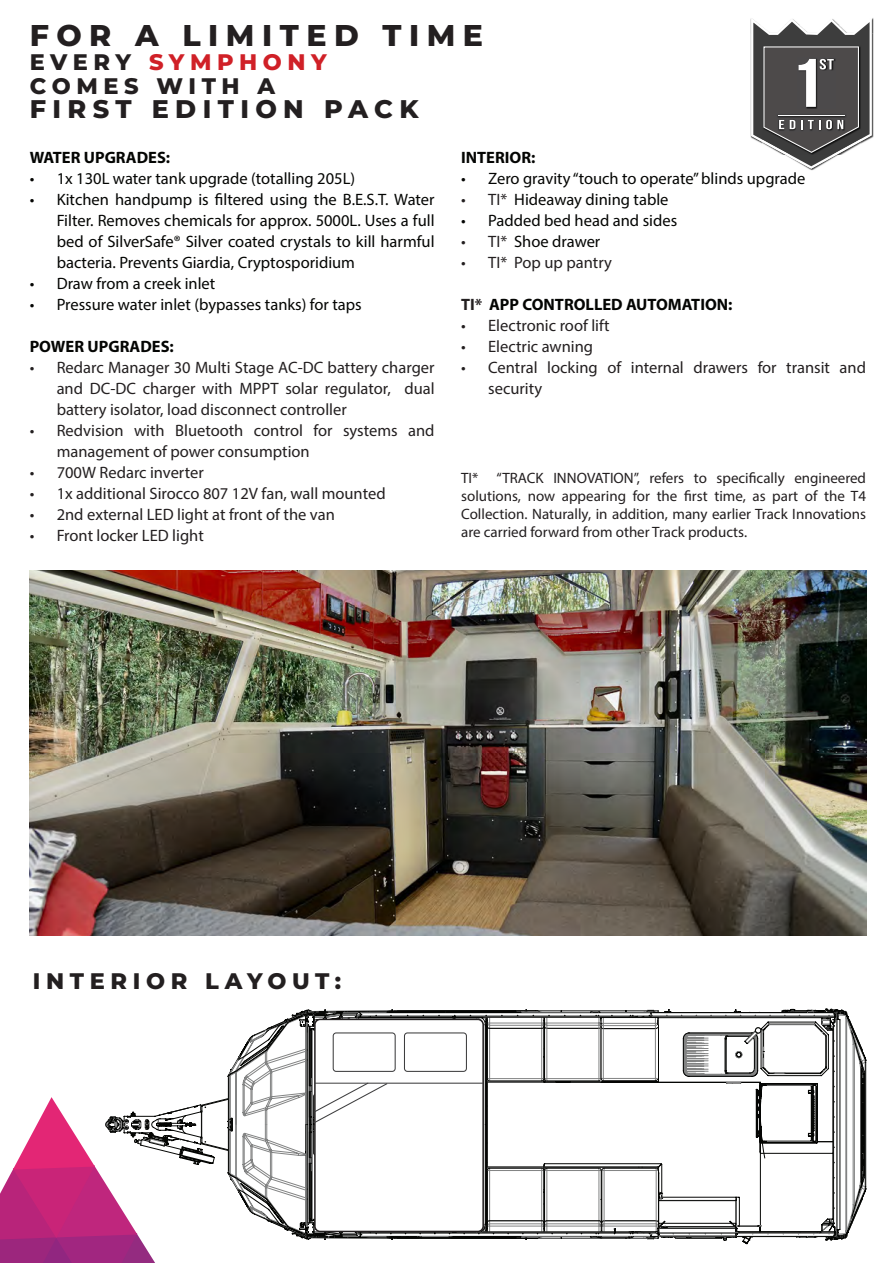
<style>
.page{position:relative;width:893px;height:1263px;background:#fff}
.page>*{position:absolute;margin:0;border:0;box-sizing:border-box;transform-origin:0 0}
.t1{font:800 30px "Montserrat";letter-spacing:.25em;color:#231f20}
.t2{font:800 25.5px "Montserrat";letter-spacing:.25em;color:#231f20}
.t3{font:800 22.5px "Montserrat";letter-spacing:.25em;color:#231f20}
.t4{font:800 22.5px "Montserrat";letter-spacing:.245em;color:#d02027}
.t5{font:16.5px/21px "Myriad Pro";color:#231f20}
.t6{font:16.5px/21px "Myriad Pro";color:#040503;text-align:justify}
.t7{font:700 16.5px "Myriad Pro";color:#040503}
.t8{font:15px/18px "Myriad Pro";color:#231f20;text-align:justify}
.s1{color:#231f20}
</style>
<div class="page">
<img style="left:30px;top:570px;width:836px;height:365px">
<img style="left:750px;top:18px;width:124px;height:15px">
<img style="left:750px;top:33px;width:1px;height:105px">
<img style="left:872px;top:33px;width:2px;height:105px">
<svg style="left:751px;top:18px;width:121px;height:151px"></svg>
<img style="left:777px;top:114px;width:70px;height:4px">
<hr style="left:778px;top:115px;width:67px;height:1px;background:#fff">
<svg style="left:0;top:1009px;width:866px;height:254px"></svg>
<p class="t1" style="left:30px;top:13px;width:455px">FOR A LIMITED TIME</p>
<p class="t4" style="left:30px;top:45px;width:299px"><span class="s1">EVERY</span> SYMPHONY</p>
<p class="t3" style="left:30px;top:69px;width:247px">COMES WITH A</p>
<p class="t2" style="left:30px;top:90px;width:390px">FIRST EDITION PACK</p>
<p class="t7" style="left:30px;top:147px;width:142px">WATER UPGRADES:</p>
<p class="t6" style="left:30px;top:168px;width:327px">• 1x 130L water tank upgrade (totalling 205L)</p>
<p class="t6" style="left:57px;top:189px;width:379px;text-indent:-27px">• Kitchen handpump is filtered using the B.E.S.T. Water Filter. Removes chemicals for approx. 5000L. Uses a full bed of SilverSafe® Silver coated crystals to kill harmful bacteria. Prevents Giardia, Cryptosporidium</p>
<p class="t6" style="left:30px;top:273px;width:187px">• Draw from a creek inlet</p>
<p class="t6" style="left:30px;top:294px;width:334px">• Pressure water inlet (bypasses tanks) for taps</p>
<p class="t7" style="left:30px;top:336px;width:146px">POWER UPGRADES:</p>
<p class="t5" style="left:57px;top:357px;width:379px;text-align:justify;text-indent:-27px">• Redarc Manager 30 Multi Stage AC-DC battery charger and DC-DC charger with MPPT solar regulator, dual battery isolator, load disconnect controller</p>
<p class="t5" style="left:57px;top:420px;width:379px;text-indent:-27px">• Redvision with Bluetooth control for systems and management of power consumption</p>
<p class="t5" style="left:30px;top:462px;width:176px">• 700W Redarc inverter</p>
<p class="t5" style="left:30px;top:483px;width:357px">• 1x additional Sirocco 807 12V fan, wall mounted</p>
<p class="t5" style="left:30px;top:504px;width:307px">• 2nd external LED light at front of the van</p>
<p class="t5" style="left:30px;top:525px;width:176px">• Front locker LED light</p>
<p class="t7" style="left:461px;top:147px;width:76px">INTERIOR:</p>
<p class="t6" style="left:461px;top:168px;width:346px">• Zero gravity “touch to operate” blinds upgrade</p>
<p class="t6" style="left:461px;top:189px;width:209px"><span class="s1">• TI*</span> Hideaway dining table</p>
<p class="t6" style="left:461px;top:210px;width:218px">• Padded bed head and sides</p>
<p class="t6" style="left:461px;top:231px;width:141px"><span class="s1">• TI*</span> Shoe drawer</p>
<p class="t5" style="left:461px;top:252px;width:152px">• TI* Pop up pantry</p>
<p class="t7" style="left:461px;top:294px;width:273px"><span class="s1">TI*</span> APP CONTROLLED AUTOMATION:</p>
<p class="t5" style="left:461px;top:315px;width:150px">• Electronic roof lift</p>
<p class="t5" style="left:461px;top:336px;width:133px">• Electric awning</p>
<p class="t5" style="left:488px;top:357px;width:379px;text-indent:-27px">• Central locking of internal drawers for transit and security</p>
<p class="t8" style="left:461px;top:468px;width:406px">TI* “TRACK INNOVATION”, refers to specifically engineered solutions, now appearing for the first time, as part of the T4<br>Collection. Naturally, in addition, many earlier Track Innovations are carried forward from other Track products.</p>
<p class="t3" style="left:33px;top:964px;width:310px">INTERIOR LAYOUT:</p>
</div>
